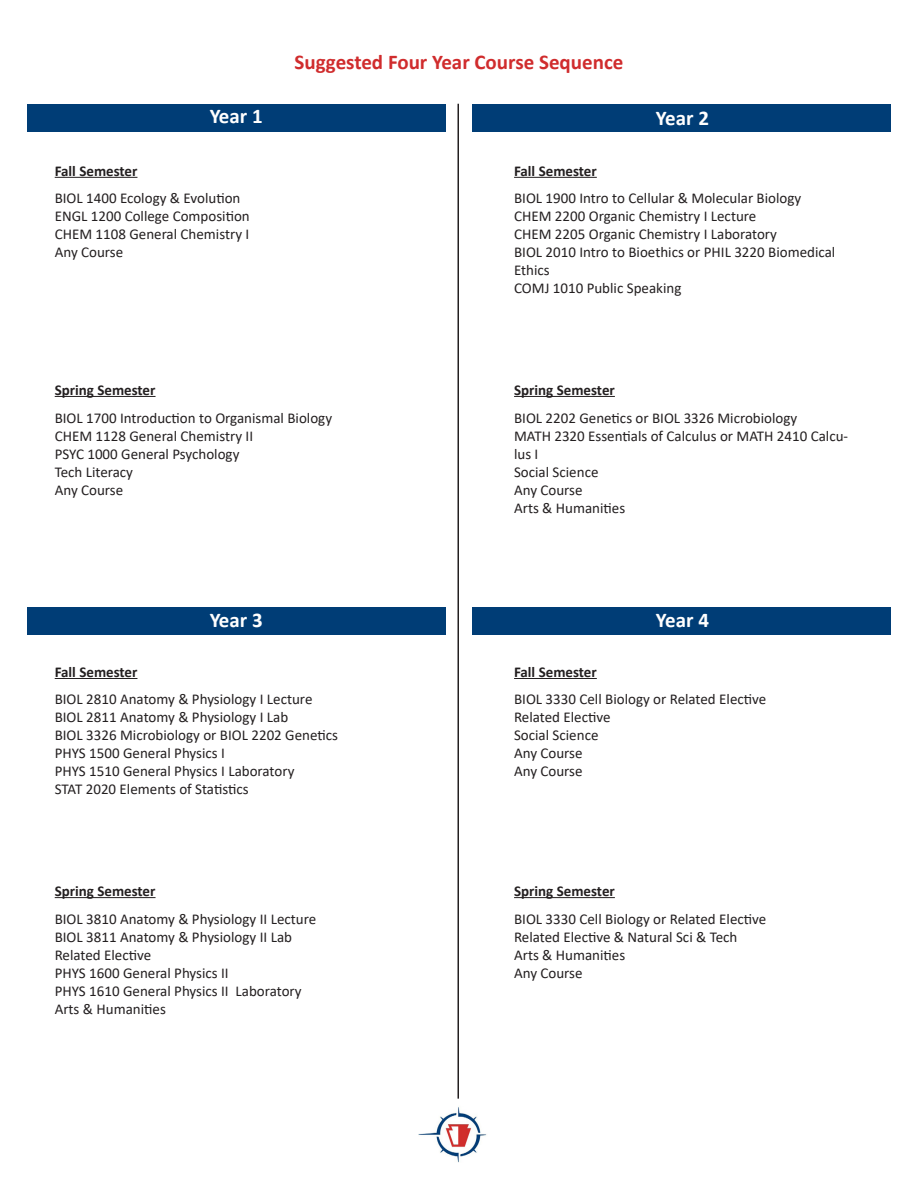
<style>
.page{position:relative;width:918px;height:1188px;background:#fff}
.page>*{position:absolute;margin:0;border:0;box-sizing:border-box;transform-origin:0 0}
.t1{font:700 21px "Calibri";color:#d02c2d}
.t2{font:700 21px "Calibri";color:#fff}
.t3{font:15px/18px "Calibri";color:#231f20}
.t4{font:700 15px "Calibri";color:#231f20}
</style>
<div class="page">
<div style="left:27px;top:104px;width:419px;height:28px;background:#003d76"></div>
<div style="left:27px;top:607px;width:419px;height:27px;background:#003d76"></div>
<div style="left:472px;top:104px;width:419px;height:28px;background:#003d76"></div>
<div style="left:472px;top:607px;width:419px;height:27px;background:#003d76"></div>
<hr style="left:458px;top:104px;width:1px;height:995px;background:#231f20">
<hr style="left:55px;top:177px;width:82px;height:1px;background:#231f20">
<hr style="left:55px;top:678px;width:82px;height:1px;background:#231f20">
<hr style="left:514px;top:177px;width:83px;height:1px;background:#231f20">
<hr style="left:514px;top:678px;width:83px;height:1px;background:#231f20">
<hr style="left:55px;top:396px;width:101px;height:1px;background:#231f20">
<hr style="left:55px;top:897px;width:101px;height:1px;background:#231f20">
<hr style="left:514px;top:396px;width:101px;height:1px;background:#231f20">
<hr style="left:514px;top:897px;width:101px;height:1px;background:#231f20">
<img style="left:418px;top:1107px;width:69px;height:56px">
<p class="t1" style="left:295px;top:47px;width:330px">Suggested Four Year Course Sequence</p>
<p class="t2" style="left:210px;top:101px;width:55px">Year 1</p>
<p class="t2" style="left:656px;top:103px;width:55px">Year 2</p>
<p class="t4" style="left:55px;top:160px;width:84px">Fall Semester</p>
<p class="t4" style="left:514px;top:160px;width:84px">Fall Semester</p>
<p class="t3" style="left:55px;top:188px;width:187px">BIOL 1400 Ecology &amp; Evolution</p>
<p class="t3" style="left:55px;top:206px;width:197px">ENGL 1200 College Composition</p>
<p class="t3" style="left:55px;top:224px;width:196px">CHEM 1108 General Chemistry I</p>
<p class="t3" style="left:55px;top:242px;width:70px">Any Course</p>
<p class="t3" style="left:514px;top:188px;width:289px">BIOL 1900 Intro to Cellular &amp; Molecular Biology</p>
<p class="t3" style="left:514px;top:206px;width:244px">CHEM 2200 Organic Chemistry I Lecture</p>
<p class="t3" style="left:514px;top:224px;width:264px">CHEM 2205 Organic Chemistry I Laboratory</p>
<p class="t3" style="left:514px;top:242px;width:323px">BIOL 2010 Intro to Bioethics or PHIL 3220 Biomedical<br>Ethics</p>
<p class="t3" style="left:514px;top:278px;width:169px">COMJ 1010 Public Speaking</p>
<p class="t4" style="left:55px;top:379px;width:102px">Spring Semester</p>
<p class="t4" style="left:514px;top:379px;width:102px">Spring Semester</p>
<p class="t3" style="left:55px;top:409px;width:279px">BIOL 1700 Introduction to Organismal Biology</p>
<p class="t3" style="left:55px;top:427px;width:200px">CHEM 1128 General Chemistry II</p>
<p class="t3" style="left:55px;top:445px;width:186px">PSYC 1000 General Psychology</p>
<p class="t3" style="left:55px;top:463px;width:80px">Tech Literacy</p>
<p class="t3" style="left:55px;top:481px;width:70px">Any Course</p>
<p class="t4" style="left:55px;top:661px;width:84px">Fall Semester</p>
<p class="t2" style="left:210px;top:605px;width:55px">Year 3</p>
<p class="t3" style="left:55px;top:689px;width:259px">BIOL 2810 Anatomy &amp; Physiology I Lecture</p>
<p class="t3" style="left:55px;top:707px;width:235px">BIOL 2811 Anatomy &amp; Physiology I Lab</p>
<p class="t3" style="left:55px;top:725px;width:285px">BIOL 3326 Microbiology or BIOL 2202 Genetics</p>
<p class="t3" style="left:55px;top:743px;width:172px">PHYS 1500 General Physics I</p>
<p class="t3" style="left:55px;top:761px;width:241px">PHYS 1510 General Physics I Laboratory</p>
<p class="t3" style="left:55px;top:779px;width:195px">STAT 2020 Elements of Statistics</p>
<p class="t4" style="left:55px;top:880px;width:102px">Spring Semester</p>
<p class="t3" style="left:55px;top:910px;width:263px">BIOL 3810 Anatomy &amp; Physiology II Lecture</p>
<p class="t3" style="left:55px;top:928px;width:239px">BIOL 3811 Anatomy &amp; Physiology II Lab</p>
<p class="t3" style="left:55px;top:946px;width:98px">Related Elective</p>
<p class="t3" style="left:55px;top:964px;width:176px">PHYS 1600 General Physics II</p>
<p class="t3" style="left:55px;top:982px;width:248px">PHYS 1610 General Physics II Laboratory</p>
<p class="t3" style="left:55px;top:1000px;width:113px">Arts &amp; Humanities</p>
<p class="t3" style="left:514px;top:409px;width:285px">BIOL 2202 Genetics or BIOL 3326 Microbiology</p>
<p class="t3" style="left:514px;top:427px;width:336px">MATH 2320 Essentials of Calculus or MATH 2410 Calcu&shy;lus I</p>
<p class="t3" style="left:514px;top:463px;width:86px">Social Science</p>
<p class="t3" style="left:514px;top:481px;width:70px">Any Course</p>
<p class="t3" style="left:514px;top:499px;width:113px">Arts &amp; Humanities</p>
<p class="t4" style="left:514px;top:661px;width:84px">Fall Semester</p>
<p class="t2" style="left:656px;top:606px;width:55px">Year 4</p>
<p class="t3" style="left:514px;top:689px;width:254px">BIOL 3330 Cell Biology or Related Elective</p>
<p class="t3" style="left:514px;top:707px;width:98px">Related Elective</p>
<p class="t3" style="left:514px;top:725px;width:86px">Social Science</p>
<p class="t3" style="left:514px;top:743px;width:70px">Any Course</p>
<p class="t3" style="left:514px;top:761px;width:70px">Any Course</p>
<p class="t4" style="left:514px;top:880px;width:102px">Spring Semester</p>
<p class="t3" style="left:514px;top:910px;width:254px">BIOL 3330 Cell Biology or Related Elective</p>
<p class="t3" style="left:514px;top:928px;width:225px">Related Elective &amp; Natural Sci &amp; Tech</p>
<p class="t3" style="left:514px;top:946px;width:113px">Arts &amp; Humanities</p>
<p class="t3" style="left:514px;top:964px;width:70px">Any Course</p>
</div>
